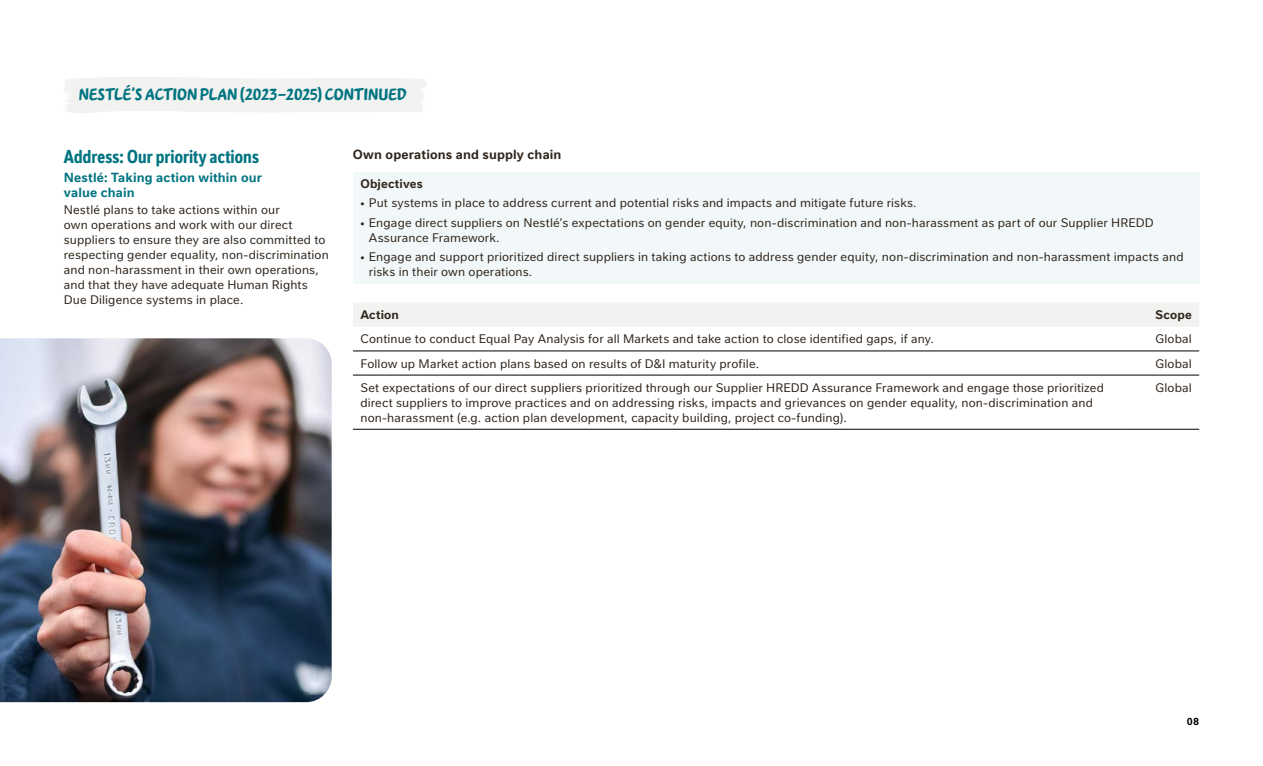
<style>
.page{position:relative;width:1263px;height:766px;background:#fff}
.page>*{position:absolute;margin:0;border:0;box-sizing:border-box;transform-origin:0 0}
.t1{font:18px "NESTLE Brush ARA";color:#007481}
.t2{font:700 condensed 18px "Nestle Text";letter-spacing:.01em;color:#007481}
.t3{font:700 12.75px/15px "Nestle Text";letter-spacing:.01em;color:#007481}
.t4{font:700 12.75px "Nestle Text";letter-spacing:.01em;color:#30261d}
.t5{font:12px/15px "Nestle Text";letter-spacing:.01em;color:#30261d}
.t6{font:700 12px "Nestle Text";letter-spacing:.015em;color:#30261d}
.t7{font:700 9.75px "Nestle Text";color:#000}
</style>
<div class="page">
<img style="left:0;top:338px;width:332px;height:364px">
<div style="left:353px;top:171px;width:846px;height:112px;background:#f2f8f9"></div>
<div style="left:353px;top:303px;width:846px;height:24px;background:#f2f2f0"></div>
<hr style="left:353px;top:350px;width:774px;height:1px;background:#000">
<hr style="left:1127px;top:350px;width:72px;height:1px;background:#000">
<hr style="left:353px;top:375px;width:774px;height:1px;background:#000">
<hr style="left:1127px;top:375px;width:72px;height:1px;background:#000">
<hr style="left:353px;top:429px;width:774px;height:1px;background:#000">
<hr style="left:1127px;top:429px;width:72px;height:1px;background:#000">
<div style="left:64px;top:77px;width:363px;height:36px;background:#f2f2f0"></div>
<h1 class="t1" style="left:79px;top:83px;width:329px">NESTLÉ’S ACTION PLAN (2023–2025) CONTINUED</h1>
<h1 class="t2" style="left:64px;top:143px;width:197px">Address: Our priority actions</h1>
<p class="t3" style="left:64px;top:169px;width:200px">Nestlé: Taking action within our value chain</p>
<p class="t5" style="left:64px;top:202px;width:267px">Nestlé plans to take actions within our<br>own operations and work with our direct suppliers to ensure they are also committed to respecting gender equality, non-discrimination and non-harassment in their own operations, and that they have adequate Human Rights Due Diligence systems in place.</p>
<p class="t4" style="left:353px;top:145px;width:210px">Own operations and supply chain</p>
<p class="t6" style="left:360px;top:175px;width:64px">Objectives</p>
<p class="t5" style="left:360px;top:195px;width:558px">• Put systems in place to address current and potential risks and impacts and mitigate future risks.</p>
<p class="t5" style="left:369px;top:214px;width:786px;text-indent:-9px">• Engage direct suppliers on Nestlé’s expectations on gender equity, non-discrimination and non-harassment as part of our Supplier HREDD<br>Assurance Framework.</p>
<p class="t5" style="left:369px;top:248px;width:816px;text-indent:-9px">• Engage and support prioritized direct suppliers in taking actions to address gender equity, non-discrimination and non-harassment impacts and risks in their own operations.</p>
<p class="t6" style="left:360px;top:306px;width:40px">Action</p>
<p class="t6" style="left:1155px;top:306px;width:38px">Scope</p>
<p class="t5" style="left:360px;top:331px;width:575px">Continue to conduct Equal Pay Analysis for all Markets and take action to close identified gaps, if any.</p>
<p class="t5" style="left:1155px;top:331px;width:38px">Global</p>
<p class="t5" style="left:360px;top:355px;width:400px">Follow up Market action plans based on results of D&amp;I maturity profile.</p>
<p class="t5" style="left:1155px;top:355px;width:38px">Global</p>
<p class="t5" style="left:360px;top:379px;width:745px">Set expectations of our direct suppliers prioritized through our Supplier HREDD Assurance Framework and engage those prioritized direct suppliers to improve practices and on addressing risks, impacts and grievances on gender equality, non-discrimination and non-harassment (e.g. action plan development, capacity building, project co-funding).</p>
<p class="t5" style="left:1155px;top:379px;width:38px">Global</p>
<p class="t7" style="left:1187px;top:714px;width:14px">08</p>
</div>
